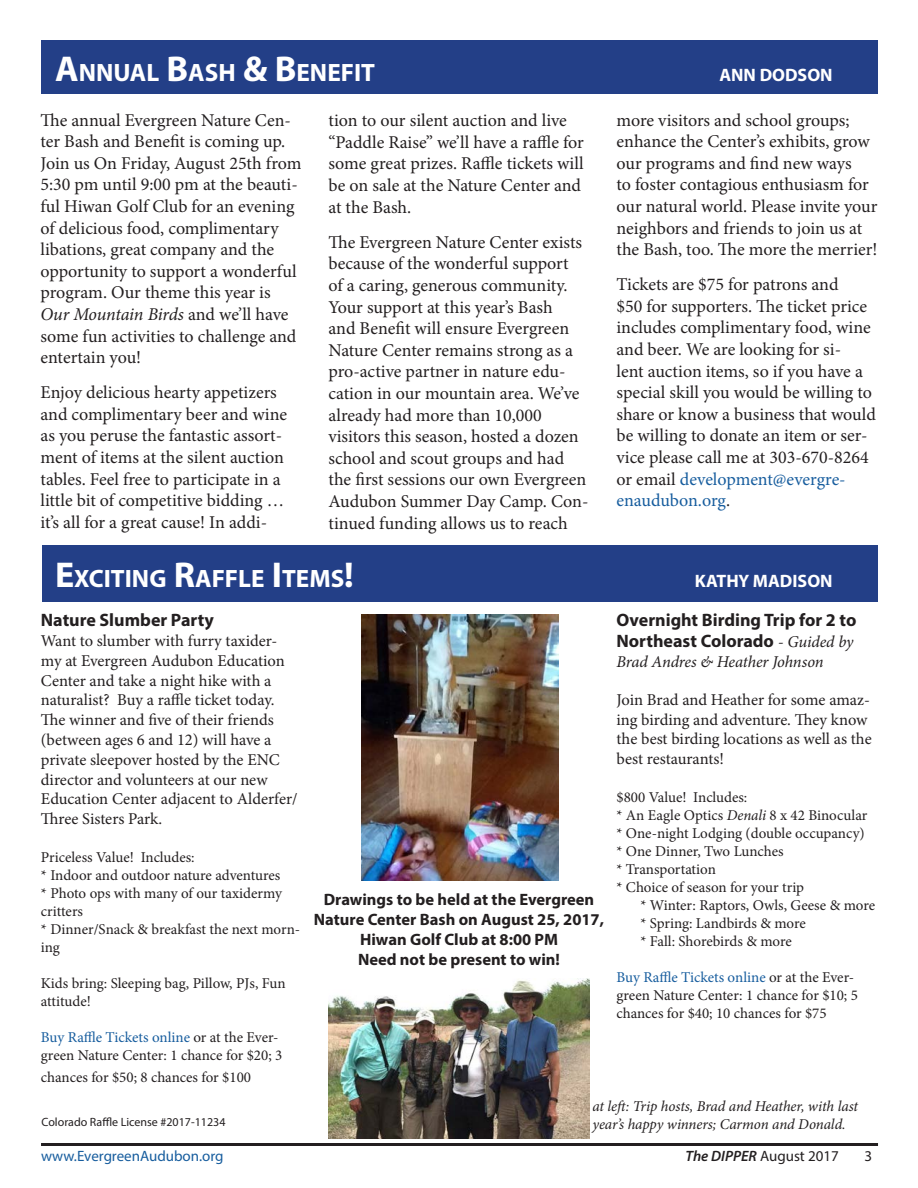
<style>
.page{position:relative;width:918px;height:1188px;background:#fff}
.page>*{position:absolute;margin:0;border:0;box-sizing:border-box;transform-origin:0 0}
.t1{font:700 25.2px "Myriad Pro";color:#fff}
.t2{font:18px/21.6px "Minion Pro";letter-spacing:-.005em;color:#231f20}
.t3{font:700 18px/21.6px "Myriad Pro";color:#231f20}
.t4{font:700 18px "Myriad Pro";color:#fff}
.t5{font:16.5px/19.8px "Minion Pro";letter-spacing:-.005em;color:#231f20}
.t6{font:700 16.5px/19.8px "Myriad Pro";color:#231f20;text-align:center}
.t7{font:italic 16.5px "Minion Pro";letter-spacing:-.01em;color:#231f20}
.t8{font:15px/18px "Minion Pro";letter-spacing:-.005em;color:#231f20}
.t9{font:italic 15px/18px "Minion Pro";letter-spacing:-.005em;color:#231f20}
.t10{font:15px "Myriad Pro";color:#175d9e}
.t11{font:15px "Myriad Pro";color:#231f20}
.t12{font:12px "Myriad Pro";color:#231f20}
.s1{font-size:36px}
.s2{font-style:italic}
.s3{color:#175d9e}
.s4{font-family:"Minion Pro";font-weight:400;font-style:italic;font-size:16.5px}
.s5{font-weight:600;font-style:italic}
</style>
<div class="page">
<hr style="left:41px;top:1143px;width:837px;height:3px;background:#231f20">
<div style="left:42px;top:40px;width:836px;height:54px;background:#233f87"></div>
<div style="left:42px;top:545px;width:836px;height:57px;background:#233f87"></div>
<img style="left:362px;top:614px;width:197px;height:266px">
<img style="left:328px;top:978px;width:262px;height:161px">
<h1 class="t1" style="left:55px;top:56px;width:322px"><span class="s1">A</span>NNUAL <span class="s1">B</span>ASH <span class="s1">&amp; B</span>ENEFIT</h1>
<p class="t2" style="left:41px;top:109px;width:263px">The annual Evergreen Nature Cen&shy;ter Bash and Benefit is coming up.<br>Join us On Friday, August 25th from<br>5:30 pm until 9:00 pm at the beauti&shy;ful Hiwan Golf Club for an evening of delicious food, complimentary libations, great company and the opportunity to support a wonderful program. Our theme this year is<br><span class="s2">Our Mountain Birds</span> and we’ll have some fun activities to challenge and entertain you!</p>
<p class="t2" style="left:41px;top:382px;width:248px">Enjoy delicious hearty appetizers and complimentary beer and wine as you peruse the fantastic assort&shy;ment of items at the silent auction tables. Feel free to participate in a little bit of competitive bidding … it’s all for a great cause! In addi-</p>
<p class="t2" style="left:329px;top:110px;width:257px">tion to our silent auction and live “Paddle Raise” we’ll have a raffle for some great prizes. Raffle tickets will be on sale at the Nature Center and at the Bash.</p>
<p class="t2" style="left:329px;top:231px;width:261px">The Evergreen Nature Center exists because of the wonderful support<br>of a caring, generous community.<br>Your support at this year’s Bash<br>and Benefit will ensure Evergreen Nature Center remains strong as a pro-active partner in nature edu&shy;cation in our mountain area. We’ve already had more than 10,000 visitors this season, hosted a dozen school and scout groups and had the first sessions our own Evergreen Audubon Summer Day Camp. Con&shy;tinued funding allows us to reach</p>
<h1 class="t1" style="left:55px;top:562px;width:300px"><span class="s1">E</span>XCITING <span class="s1">R</span>AFFLE <span class="s1">I</span>TEMS<span class="s1">!</span></h1>
<p class="t3" style="left:41px;top:609px;width:175px">Nature Slumber Party</p>
<p class="t5" style="left:41px;top:631px;width:258px">Want to slumber with furry taxider&shy;my at Evergreen Audubon Education Center and take a night hike with a naturalist? Buy a raffle ticket today.<br>The winner and five of their friends (between ages 6 and 12) will have a private sleepover hosted by the ENC director and volunteers at our new Education Center adjacent to Alderfer/ Three Sisters Park.</p>
<p class="t8" style="left:41px;top:848px;width:261px">Priceless Value! Includes:<br>* Indoor and outdoor nature adventures<br>* Photo ops with many of our taxidermy critters<br>* Dinner/Snack &amp; breakfast the next morn&shy;ing</p>
<p class="t8" style="left:41px;top:974px;width:246px">Kids bring: Sleeping bag, Pillow, PJs, Fun attitude!</p>
<p class="t8" style="left:41px;top:1028px;width:243px"><span class="s3">Buy Raffle Tickets online</span> or at the Ever&shy;green Nature Center: 1 chance for $20; 3</p>
<p class="t8" style="left:41px;top:1068px;width:212px">chances for $50; 8 chances for $100</p>
<p class="t6" style="left:314px;top:889px;width:292px">Drawings to be held at the Evergreen<br>Nature Center Bash on August 25, 2017,<br>Hiwan Golf Club at 8:00 PM<br>Need not be present to win!</p>
<p class="t4" style="left:719px;top:63px;width:13px">ANN</p>
<p class="t4" style="left:760px;top:63px;width:13px">DODSON</p>
<p class="t2" style="left:617px;top:109px;width:263px">more visitors and school groups; enhance the Center’s exhibits, grow our programs and find new ways<br>to foster contagious enthusiasm for our natural world. Please invite your neighbors and friends to join us at the Bash, too. The more the merrier!</p>
<p class="t2" style="left:617px;top:274px;width:261px">Tickets are $75 for patrons and<br>$50 for supporters. The ticket price includes complimentary food, wine and beer. We are looking for si-<br>lent auction items, so if you have a special skill you would be willing to share or know a business that would be willing to donate an item or ser&shy;vice please call me at 303-670-8264 or email <span class="s3">development@evergre&shy;enaudubon.org</span>.</p>
<p class="t4" style="left:695px;top:569px;width:12px">KATHY</p>
<p class="t4" style="left:753px;top:569px;width:27px">MADISON</p>
<p class="t3" style="left:616px;top:608px;width:241px">Overnight Birding Trip for 2 to<br>Northeast Colorado <span class="s4">- Guided by</span></p>
<p class="t7" style="left:617px;top:650px;width:209px">Brad Andres &amp; Heather Johnson</p>
<p class="t5" style="left:617px;top:690px;width:257px">Join Brad and Heather for some amaz&shy;ing birding and adventure. They know the best birding locations as well as the best restaurants!</p>
<p class="t8" style="left:616px;top:788px;width:252px">$800 Value! Includes:<br>* An Eagle Optics <span class="s2">Denali</span> 8 x 42 Binocular * One-night Lodging (double occupancy) * One Dinner, Two Lunches<br>* Transportation<br>* Choice of season for your trip</p>
<p class="t8" style="left:640px;top:896px;width:236px">* Winter: Raptors, Owls, Geese &amp; more * Spring: Landbirds &amp; more<br>* Fall: Shorebirds &amp; more</p>
<p class="t8" style="left:616px;top:968px;width:243px"><span class="s3">Buy Raffle Tickets online</span> or at the Ever&shy;green Nature Center: 1 chance for $10; 5 chances for $40; 10 chances for $75</p>
<p class="t12" style="left:42px;top:1114px;width:185px">Colorado Raffle License #2017-11234</p>
<p class="t9" style="left:592px;top:1097px;width:267px">at left: Trip hosts, Brad and Heather, with last year’s happy winners; Carmon and Donald.</p>
<p class="t10" style="left:41px;top:1147px;width:184px">www.EvergreenAudubon.org</p>
<p class="t11" style="left:685px;top:1147px;width:155px"><span class="s5">The DIPPER</span> August 2017</p>
<p class="t11" style="left:864px;top:1147px;width:9px">3</p>
</div>
